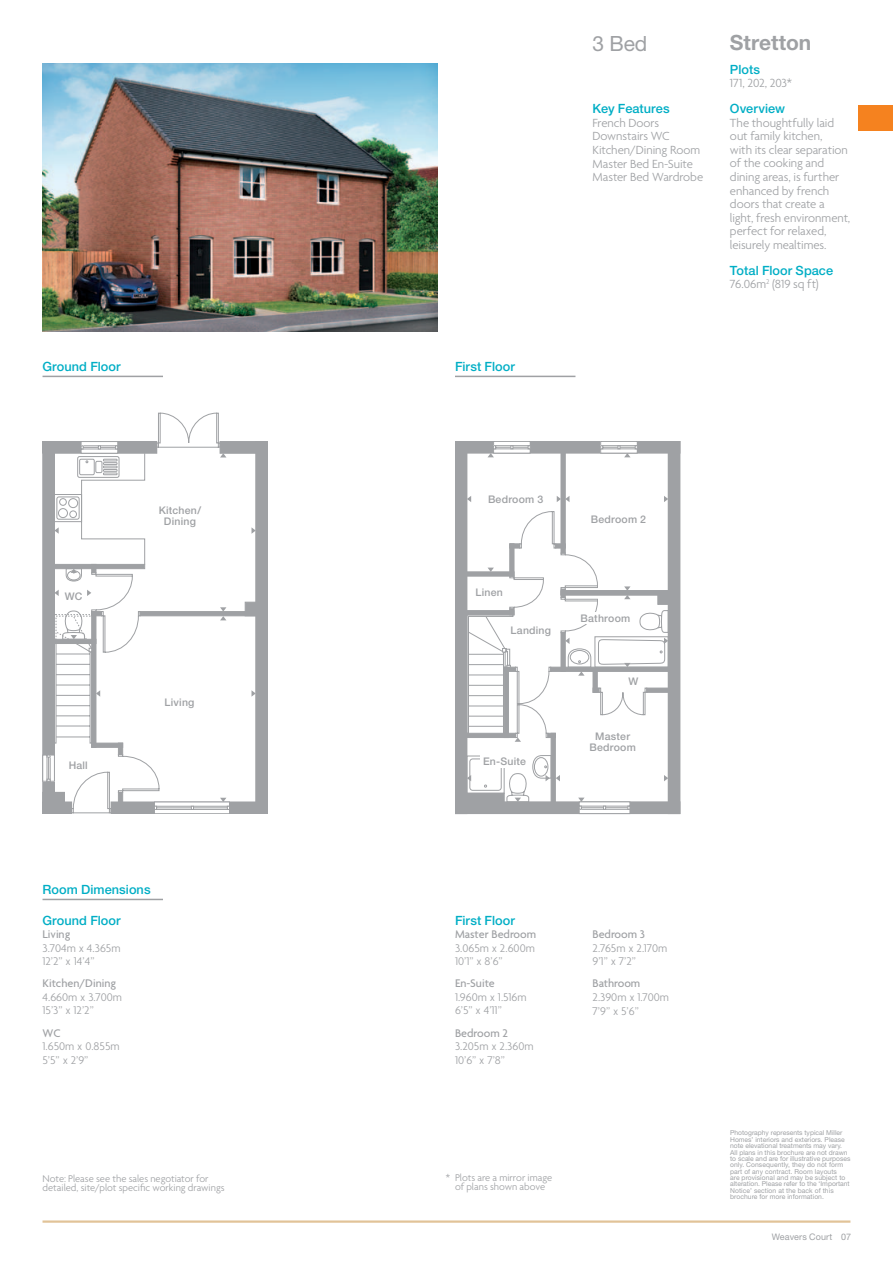
<style>
.page{position:relative;width:893px;height:1263px;background:#fff}
.page>*{position:absolute;margin:0;border:0;box-sizing:border-box;transform-origin:0 0}
.t1{font:700 21px "Helvetica Neue";color:#9fa1a4}
.t2{font:21px "Helvetica Neue";color:#9fa1a4}
.t3{font:300 12.75px/13.5px "Agenda";letter-spacing:-.005em;color:#9fa1a4}
.t4{font:500 12.75px "Helvetica Neue";letter-spacing:.005em;color:#00aec5}
.t5{font:300 12px/13.5px "Agenda";color:#9fa1a4}
.t6{font:500 12px "Agenda";color:#9fa1a4}
.t7{font:300 10.5px/9px "Agenda";color:#9fa1a4;text-align:center}
.t8{font:500 10.5px/11.2px "Helvetica Neue";letter-spacing:.02em;color:#9fa1a4;text-align:center}
.t9{font:9px "Helvetica Neue";letter-spacing:.015em;color:#9fa1a4}
.t10{font:6.75px/6.3px "Helvetica Neue";color:#9fa1a4}
</style>
<div class="page">
<img style="left:43px;top:64px;width:395px;height:268px">
<hr style="left:43px;top:376px;width:120px;height:1px;background:#9fa1a4">
<hr style="left:455px;top:376px;width:120px;height:1px;background:#9fa1a4">
<hr style="left:43px;top:1220px;width:807px;height:3px;background:#e1c398">
<div style="left:256px;top:441px;width:11px;height:373px;background:#9fa1a4"></div>
<div style="left:256px;top:441px;width:12px;height:373px;border:1px solid #9fa1a4"></div>
<div style="left:43px;top:441px;width:11px;height:373px;background:#9fa1a4"></div>
<div style="left:220px;top:441px;width:48px;height:12px;background:#9fa1a4"></div>
<div style="left:111px;top:802px;width:156px;height:12px;background:#9fa1a4"></div>
<div style="left:43px;top:802px;width:29px;height:12px;border:1px solid #9fa1a4"></div>
<div style="left:43px;top:792px;width:21px;height:22px;background:#9fa1a4"></div>
<div style="left:245px;top:602px;width:14px;height:14px;background:#9fa1a4"></div>
<svg style="left:43px;top:755px;width:11px;height:27px"></svg>
<svg style="left:54px;top:412px;width:202px;height:401px"></svg>
<svg style="left:251px;top:527px;width:5px;height:7px"></svg>
<svg style="left:220px;top:453px;width:6px;height:4px"></svg>
<svg style="left:251px;top:690px;width:5px;height:7px"></svg>
<svg style="left:220px;top:607px;width:6px;height:13px"></svg>
<svg style="left:154px;top:798px;width:76px;height:16px"></svg>
<svg style="left:54px;top:412px;width:64px;height:331px"></svg>
<div style="left:668px;top:441px;width:12px;height:372px;background:#9fa1a4"></div>
<div style="left:455px;top:441px;width:12px;height:372px;background:#9fa1a4"></div>
<div style="left:455px;top:441px;width:225px;height:12px;background:#9fa1a4"></div>
<div style="left:455px;top:802px;width:225px;height:12px;border:1px solid #9fa1a4"></div>
<hr style="left:561px;top:448px;width:4px;height:105px;background:#9fa1a4">
<div style="left:463px;top:793px;width:41px;height:13px;background:#9fa1a4"></div>
<svg style="left:466px;top:511px;width:203px;height:304px"></svg>
<svg style="left:664px;top:496px;width:4px;height:6px"></svg>
<svg style="left:600px;top:441px;width:38px;height:16px"></svg>
<svg style="left:565px;top:638px;width:4px;height:6px"></svg>
<svg style="left:664px;top:638px;width:4px;height:6px"></svg>
<svg style="left:624px;top:586px;width:6px;height:13px"></svg>
<svg style="left:624px;top:663px;width:6px;height:4px"></svg>
<svg style="left:556px;top:775px;width:4px;height:6px"></svg>
<svg style="left:664px;top:775px;width:4px;height:6px"></svg>
<svg style="left:578px;top:671px;width:7px;height:5px"></svg>
<svg style="left:578px;top:798px;width:52px;height:16px"></svg>
<svg style="left:546px;top:775px;width:4px;height:6px"></svg>
<svg style="left:466px;top:609px;width:55px;height:206px"></svg>
<svg style="left:467px;top:496px;width:4px;height:6px"></svg>
<svg style="left:557px;top:496px;width:12px;height:6px"></svg>
<svg style="left:488px;top:442px;width:43px;height:15px"></svg>
<svg style="left:488px;top:568px;width:6px;height:4px"></svg>
<div style="left:480px;top:752px;width:43px;height:16px;background:#fff"></div>
<div style="left:579px;top:612px;width:28px;height:12px;background:#fff"></div>
<div style="left:518px;top:624px;width:32px;height:14px;background:#fff"></div>
<div style="left:859px;top:105px;width:34px;height:26px;background:#f5821f"></div>
<hr style="left:43px;top:899px;width:120px;height:1px;background:#9fa1a4">
<h2 class="t4" style="left:43px;top:359px;width:80px">Ground Floor</h2>
<h2 class="t4" style="left:455px;top:359px;width:61px">First Floor</h2>
<h1 class="t2" style="left:592px;top:31px;width:56px">3 Bed</h1>
<h1 class="t1" style="left:730px;top:30px;width:83px">Stretton</h1>
<h2 class="t4" style="left:592px;top:101px;width:79px">Key Features</h2>
<h2 class="t3" style="left:592px;top:116px;width:112px">French Doors<br>Downstairs WC<br>Kitchen/Dining Room<br>Master Bed En-Suite<br>Master Bed Wardrobe</h2>
<h2 class="t4" style="left:730px;top:62px;width:32px">Plots</h2>
<h2 class="t3" style="left:730px;top:76px;width:64px">171, 202, 203*</h2>
<h2 class="t4" style="left:730px;top:101px;width:57px">Overview</h2>
<h2 class="t3" style="left:730px;top:116px;width:122px">The thoughtfully laid out family kitchen,<br>with its clear separation of the cooking and dining areas, is further enhanced by french doors that create a light, fresh environment, perfect for relaxed, leisurely mealtimes.</h2>
<h2 class="t4" style="left:730px;top:263px;width:105px">Total Floor Space</h2>
<h2 class="t3" style="left:730px;top:277px;width:90px">76.06m<sup>2</sup> (819 sq ft)</h2>
<h3 class="t8" style="left:65px;top:590px;width:19px">WC</h3>
<h3 class="t8" style="left:69px;top:759px;width:21px">Hall</h3>
<h3 class="t8" style="left:159px;top:504px;width:44px">Kitchen/<br>Dining</h3>
<h3 class="t8" style="left:165px;top:696px;width:31px">Living</h3>
<h2 class="t4" style="left:43px;top:882px;width:110px">Room Dimensions</h2>
<h2 class="t4" style="left:43px;top:913px;width:80px">Ground Floor</h2>
<h3 class="t6" style="left:43px;top:927px;width:29px">Living</h3>
<h3 class="t5" style="left:43px;top:941px;width:79px">3.704m x 4.365m<br>12’2” x 14’4”</h3>
<h3 class="t6" style="left:43px;top:976px;width:75px">Kitchen/Dining</h3>
<h3 class="t5" style="left:43px;top:990px;width:81px">4.660m x 3.700m<br>15’3” x 12’2”</h3>
<h3 class="t6" style="left:43px;top:1025px;width:20px">WC</h3>
<h3 class="t5" style="left:43px;top:1039px;width:79px">1.650m x 0.855m<br>5’5” x 2’9”</h3>
<h3 class="t7" style="left:43px;top:1173px;width:184px;text-align:left">Note: Please see the sales negotiator for detailed, site/plot specific working drawings</h3>
<h3 class="t8" style="left:488px;top:493px;width:57px">Bedroom 3</h3>
<h3 class="t8" style="left:475px;top:586px;width:29px">Linen</h3>
<h3 class="t8" style="left:510px;top:624px;width:42px">Landing</h3>
<h3 class="t8" style="left:483px;top:755px;width:44px">En-Suite</h3>
<h3 class="t8" style="left:591px;top:513px;width:57px">Bedroom 2</h3>
<h3 class="t8" style="left:581px;top:612px;width:51px">Bathroom</h3>
<h3 class="t8" style="left:629px;top:675px;width:11px">W</h3>
<h3 class="t8" style="left:589px;top:730px;width:48px">Master<br>Bedroom</h3>
<h2 class="t4" style="left:455px;top:913px;width:61px">First Floor</h2>
<h3 class="t6" style="left:455px;top:927px;width:83px">Master Bedroom</h3>
<h3 class="t5" style="left:455px;top:941px;width:81px">3.065m x 2.600m<br>10’1” x 8’6”</h3>
<h3 class="t6" style="left:455px;top:976px;width:41px">En-Suite</h3>
<h3 class="t5" style="left:455px;top:990px;width:73px">1.960m x 1.516m<br>6’5” x 4’11”</h3>
<h3 class="t6" style="left:455px;top:1025px;width:55px">Bedroom 2</h3>
<h3 class="t5" style="left:455px;top:1039px;width:80px">3.205m x 2.360m<br>10’6” x 7’8”</h3>
<h3 class="t6" style="left:592px;top:927px;width:54px">Bedroom 3</h3>
<h3 class="t5" style="left:592px;top:941px;width:76px">2.765m x 2.170m<br>9’1” x 7’2”</h3>
<h3 class="t6" style="left:592px;top:976px;width:49px">Bathroom</h3>
<h3 class="t5" style="left:592px;top:990px;width:78px">2.390m x 1.700m<br>7’9” x 5’6”</h3>
<h3 class="t7" style="left:446px;top:1173px;width:108px">* Plots are a mirror image of plans shown above</h3>
<p class="t10" style="left:730px;top:1130px;width:122px">Photography represents typical Miller Homes’ interiors and exteriors. Please note elevational treatments may vary.<br>All plans in this brochure are not drawn to scale and are for illustrative purposes only. Consequently, they do not form part of any contract. Room layouts<br>are provisional and may be subject to alteration. Please refer to the ‘Important Notice’ section at the back of this brochure for more information.</p>
<h3 class="t9" style="left:772px;top:1232px;width:81px">Weavers Court 07</h3>
</div>
